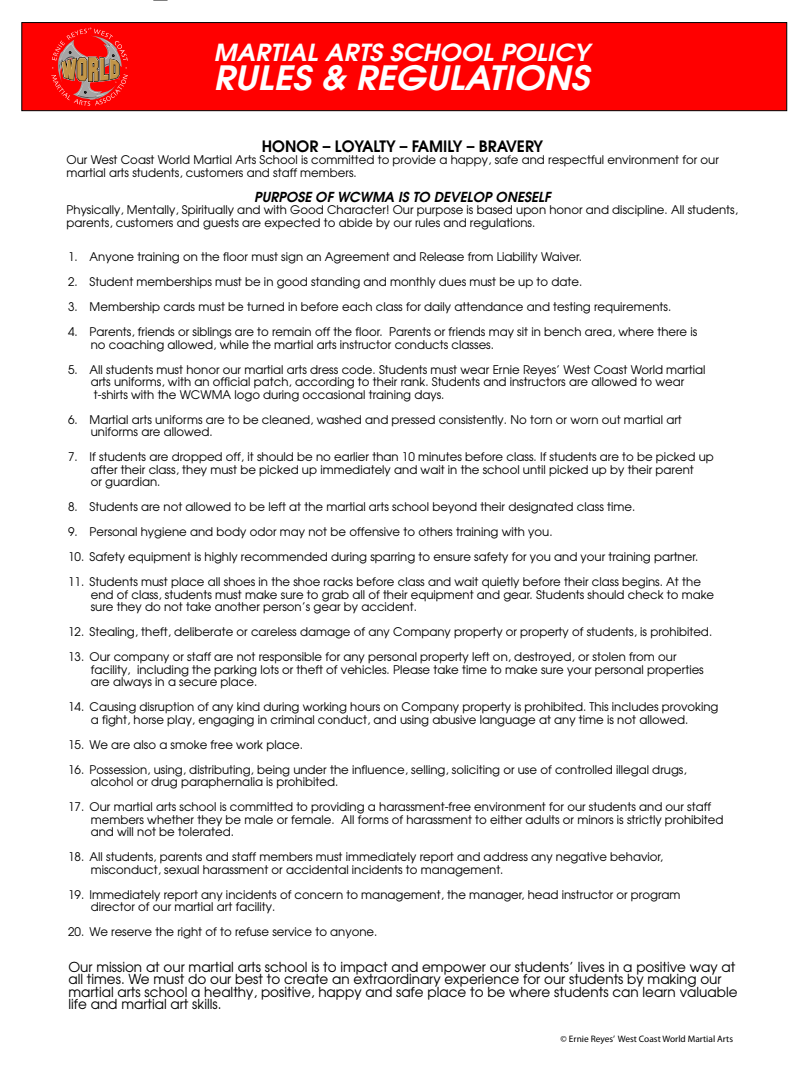
<style>
.page{position:relative;width:810px;height:1080px;background:#fff}
.page>*{position:absolute;margin:0;border:0;box-sizing:border-box;transform-origin:0 0}
.t1{font:italic 600 33.38px "Avant Garde";color:#fff;scale:1.08 1}
.t2{font:italic 600 23.44px "Avant Garde";color:#fff;scale:1.08 1}
.t3{font:600 15.62px "Avant Garde";color:#000}
.t4{font:13.75px/12.5px "Avant Garde";color:#000}
.t5{font:italic 600 13.75px "Avant Garde";color:#000}
.t6{font:11.88px/12.5px "Avant Garde";color:#000}
.t7{font:9.38px "Myriad Pro";color:#000}
</style>
<div class="page">
<svg style="left:154px;top:0;width:13px;height:1px"></svg>
<div style="left:21px;top:22px;width:766px;height:89px;background:#f00;border:1px solid #000"></div>
<svg style="left:51px;top:28px;width:77px;height:78px"></svg>
<h2 class="t2" style="left:214px;top:36px;width:349px">MARTIAL ARTS SCHOOL POLICY</h2>
<h1 class="t1" style="left:214px;top:56px;width:349px">RULES &amp; REGULATIONS</h1>
<h3 class="t3" style="left:262px;top:136px;width:283px">HONOR – LOYALTY – FAMILY – BRAVERY</h3>
<p class="t6" style="left:67px;top:153px;width:654px">Our West Coast World Martial Arts School is committed to provide a happy, safe and respectful environment for our martial arts students, customers and staff members.</p>
<p class="t5" style="left:254px;top:187px;width:298px">PURPOSE OF WCWMA IS TO DEVELOP ONESELF</p>
<p class="t6" style="left:67px;top:203px;width:673px">Physically, Mentally, Spiritually and with Good Character! Our purpose is based upon honor and discipline. All students, parents, customers and guests are expected to abide by our rules and regulations.</p>
<p class="t6" style="left:68px;top:251px;width:516px">1. Anyone training on the floor must sign an Agreement and Release from Liability Waiver.</p>
<p class="t6" style="left:68px;top:276px;width:516px">2. Student memberships must be in good standing and monthly dues must be up to date.</p>
<p class="t6" style="left:68px;top:301px;width:605px">3. Membership cards must be turned in before each class for daily attendance and testing requirements.</p>
<p class="t6" style="left:91px;top:326px;width:608px;text-indent:-23px">4. Parents, friends or siblings are to remain off the floor. Parents or friends may sit in bench area, where there is no coaching allowed, while the martial arts instructor conducts classes.</p>
<p class="t6" style="left:91px;top:363px;width:616px;text-indent:-23px">5. All students must honor our martial arts dress code. Students must wear Ernie Reyes’ West Coast World martial arts uniforms, with an official patch, according to their rank. Students and instructors are allowed to wear t-shirts with the WCWMA logo during occasional training days.</p>
<p class="t6" style="left:91px;top:413px;width:593px;text-indent:-23px">6. Martial arts uniforms are to be cleaned, washed and pressed consistently. No torn or worn out martial art uniforms are allowed.</p>
<p class="t6" style="left:91px;top:451px;width:625px;text-indent:-23px">7. If students are dropped off, it should be no earlier than 10 minutes before class. If students are to be picked up after their class, they must be picked up immediately and wait in the school until picked up by their parent<br>or guardian.</p>
<p class="t6" style="left:68px;top:501px;width:569px">8. Students are not allowed to be left at the martial arts school beyond their designated class time.</p>
<p class="t6" style="left:68px;top:526px;width:486px">9. Personal hygiene and body odor may not be offensive to others training with you.</p>
<p class="t6" style="left:68px;top:551px;width:632px">10. Safety equipment is highly recommended during sparring to ensure safety for you and your training partner.</p>
<p class="t6" style="left:91px;top:576px;width:625px;text-indent:-23px">11. Students must place all shoes in the shoe racks before class and wait quietly before their class begins. At the end of class, students must make sure to grab all of their equipment and gear. Students should check to make sure they do not take another person’s gear by accident.</p>
<p class="t6" style="left:68px;top:626px;width:646px">12. Stealing, theft, deliberate or careless damage of any Company property or property of students, is prohibited.</p>
<p class="t6" style="left:91px;top:651px;width:615px;text-indent:-23px">13. Our company or staff are not responsible for any personal property left on, destroyed, or stolen from our facility, including the parking lots or theft of vehicles. Please take time to make sure your personal properties are always in a secure place.</p>
<p class="t6" style="left:91px;top:701px;width:629px;text-indent:-23px">14. Causing disruption of any kind during working hours on Company property is prohibited. This includes provoking a fight, horse play, engaging in criminal conduct, and using abusive language at any time is not allowed.</p>
<p class="t6" style="left:68px;top:738px;width:237px">15. We are also a smoke free work place.</p>
<p class="t6" style="left:91px;top:763px;width:597px;text-indent:-23px">16. Possession, using, distributing, being under the influence, selling, soliciting or use of controlled illegal drugs, alcohol or drug paraphernalia is prohibited.</p>
<p class="t6" style="left:91px;top:801px;width:634px;text-indent:-23px">17. Our martial arts school is committed to providing a harassment-free environment for our students and our staff members whether they be male or female. All forms of harassment to either adults or minors is strictly prohibited and will not be tolerated.</p>
<p class="t6" style="left:91px;top:851px;width:574px;text-indent:-23px">18. All students, parents and staff members must immediately report and address any negative behavior, misconduct, sexual harassment or accidental incidents to management.</p>
<p class="t6" style="left:91px;top:888px;width:591px;text-indent:-23px">19. Immediately report any incidents of concern to management, the manager, head instructor or program director of our martial art facility.</p>
<p class="t6" style="left:68px;top:926px;width:311px">20. We reserve the right of to refuse service to anyone.</p>
<p class="t4" style="left:68px;top:960px;width:671px">Our mission at our martial arts school is to impact and empower our students’ lives in a positive way at all times. We must do our best to create an extraordinary experience for our students by making our martial arts school a healthy, positive, happy and safe place to be where students can learn valuable life and martial art skills.</p>
<p class="t7" style="left:561px;top:1033px;width:174px">© Ernie Reyes’ West Coast World Martial Arts</p>
</div>
